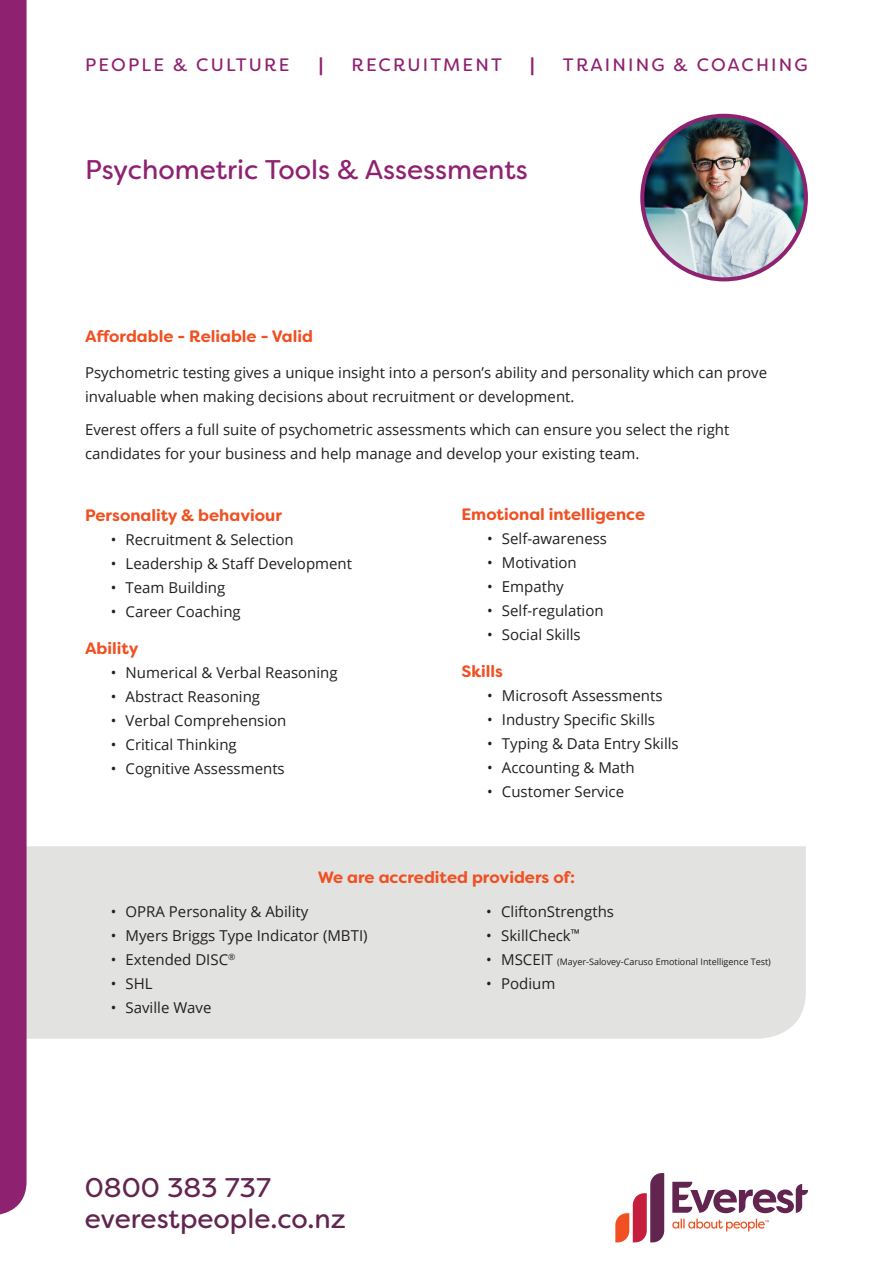
<style>
.page{position:relative;width:893px;height:1263px;background:#fff}
.page>*{position:absolute;margin:0;border:0;box-sizing:border-box;transform-origin:0 0}
.t1{font:27px "Filson Soft";color:#612550}
.t2{font:27px "Filson Soft";color:#8f2270}
.t3{font:18px "Filson Soft";letter-spacing:.12em;color:#8f2270}
.t4{font:700 18px "Filson Soft";color:#8f2270}
.t5{font:700 16.5px "Filson Soft";color:#f05022}
.t6{font:15px/24px "Open Sans";color:#231f20}
.t7{font:9px "Open Sans";color:#231f20}
.s1{font-size:15px}
</style>
<div class="page">
<div style="left:27px;top:846px;width:779px;height:193px;background:#e2e2e0"></div>
<div style="left:0;top:0;width:27px;height:1215px;background:#8f2270"></div>
<img style="left:642px;top:116px;width:164px;height:163px;border-radius:82px">
<div style="left:640px;top:114px;width:168px;height:167px;border:4px solid #8f2270;border-radius:50%"></div>
<svg style="left:672px;top:1182px;width:136px;height:31px"></svg>
<svg style="left:615px;top:1173px;width:49px;height:69px"></svg>
<svg style="left:672px;top:1219px;width:97px;height:12px"></svg>
<p class="t3" style="left:85px;top:53px;width:206px">PEOPLE &amp; CULTURE</p>
<p class="t4" style="left:319px;top:53px;width:6px">|</p>
<p class="t3" style="left:351px;top:53px;width:152px">RECRUITMENT</p>
<p class="t4" style="left:530px;top:53px;width:6px">|</p>
<p class="t3" style="left:563px;top:53px;width:246px">TRAINING &amp; COACHING</p>
<p class="t2" style="left:85px;top:152px;width:444px">Psychometric Tools &amp; Assessments</p>
<p class="t5" style="left:85px;top:325px;width:229px">Affordable - Reliable - Valid</p>
<p class="t6" style="left:85px;top:360px;width:684px">Psychometric testing gives a unique insight into a person’s ability and personality which can prove invaluable when making decisions about recruitment or development.</p>
<p class="t6" style="left:85px;top:417px;width:646px">Everest offers a full suite of psychometric assessments which can ensure you select the right candidates for your business and help manage and develop your existing team.</p>
<p class="t5" style="left:85px;top:505px;width:199px">Personality &amp; behaviour</p>
<p class="t6" style="left:111px;top:527px;width:185px">• Recruitment &amp; Selection</p>
<p class="t6" style="left:111px;top:551px;width:243px">• Leadership &amp; Staff Development</p>
<p class="t6" style="left:111px;top:575px;width:116px">• Team Building</p>
<p class="t6" style="left:111px;top:599px;width:132px">• Career Coaching</p>
<p class="t5" style="left:85px;top:637px;width:55px">Ability</p>
<p class="t6" style="left:111px;top:660px;width:229px">• Numerical &amp; Verbal Reasoning</p>
<p class="t6" style="left:111px;top:684px;width:151px">• Abstract Reasoning</p>
<p class="t6" style="left:111px;top:708px;width:177px">• Verbal Comprehension</p>
<p class="t6" style="left:111px;top:732px;width:128px">• Critical Thinking</p>
<p class="t6" style="left:111px;top:756px;width:176px">• Cognitive Assessments</p>
<p class="t5" style="left:461px;top:504px;width:185px">Emotional intelligence</p>
<p class="t6" style="left:487px;top:526px;width:122px">• Self-awareness</p>
<p class="t6" style="left:487px;top:550px;width:91px">• Motivation</p>
<p class="t6" style="left:487px;top:574px;width:78px">• Empathy</p>
<p class="t6" style="left:487px;top:598px;width:118px">• Self-regulation</p>
<p class="t6" style="left:487px;top:622px;width:95px">• Social Skills</p>
<p class="t5" style="left:461px;top:660px;width:43px">Skills</p>
<p class="t6" style="left:487px;top:683px;width:177px">• Microsoft Assessments</p>
<p class="t6" style="left:487px;top:707px;width:170px">• Industry Specific Skills</p>
<p class="t6" style="left:487px;top:731px;width:193px">• Typing &amp; Data Entry Skills</p>
<p class="t6" style="left:487px;top:755px;width:149px">• Accounting &amp; Math</p>
<p class="t6" style="left:487px;top:779px;width:139px">• Customer Service</p>
<p class="t5" style="left:318px;top:866px;width:259px">We are accredited providers of:</p>
<p class="t6" style="left:111px;top:899px;width:199px">• OPRA Personality &amp; Ability</p>
<p class="t6" style="left:111px;top:923px;width:258px">• Myers Briggs Type Indicator (MBTI)</p>
<p class="t6" style="left:111px;top:947px;width:126px">• Extended DISC<sup>®</sup></p>
<p class="t6" style="left:111px;top:971px;width:43px">• SHL</p>
<p class="t6" style="left:111px;top:995px;width:102px">• Saville Wave</p>
<p class="t1" style="left:85px;top:1170px;width:188px">0800 383 737</p>
<p class="t1" style="left:85px;top:1201px;width:263px">everestpeople.co.nz</p>
<p class="t6" style="left:486px;top:899px;width:129px">• CliftonStrengths</p>
<p class="t6" style="left:486px;top:923px;width:95px">• SkillCheck<sup>™</sup></p>
<p class="t7" style="left:486px;top:955px;width:286px"><span class="s1">• MSCEIT</span> (Mayer-Salovey-Caruso Emotional Intelligence Test)</p>
<p class="t6" style="left:486px;top:971px;width:71px">• Podium</p>
</div>
